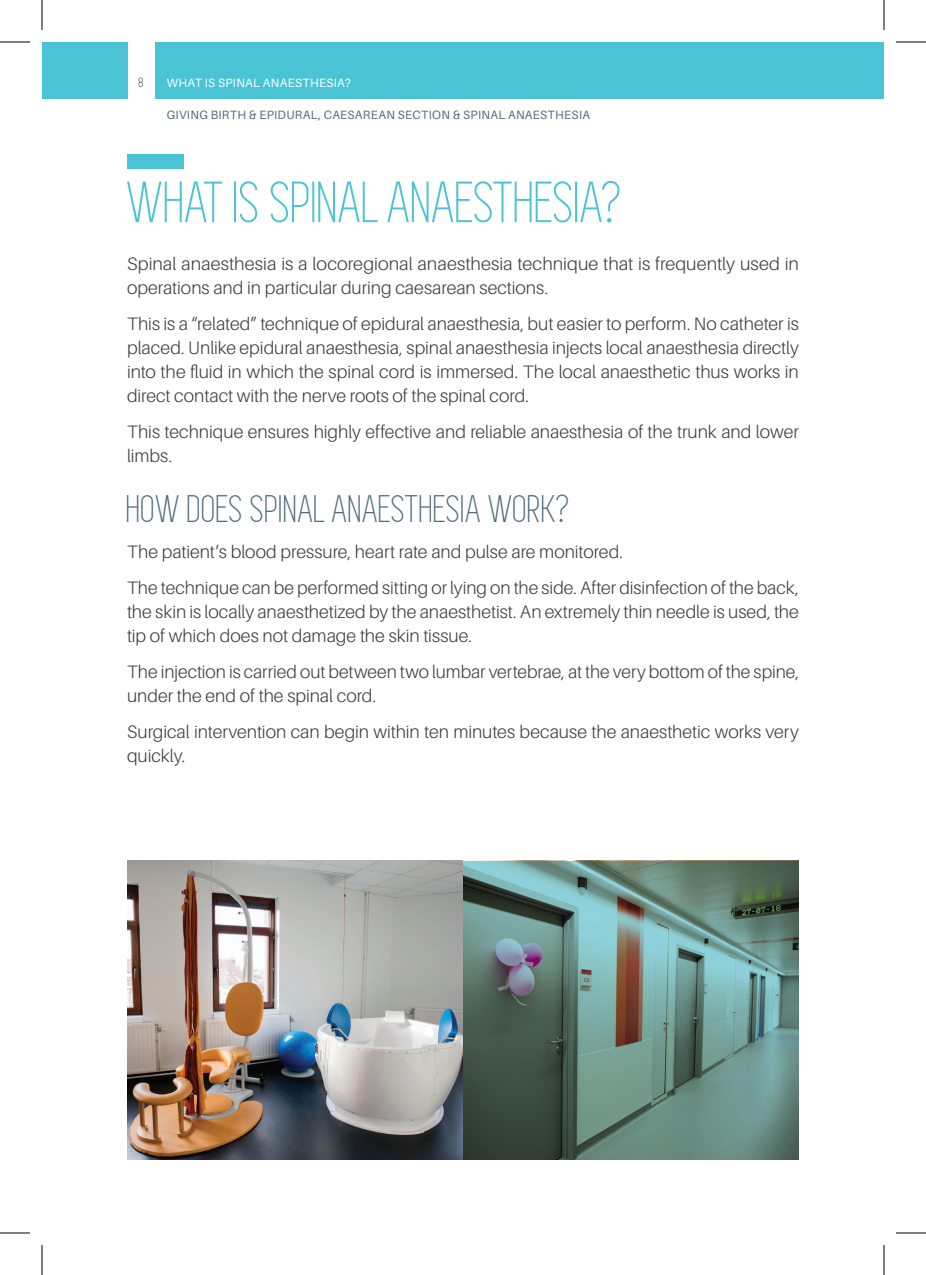
<style>
.page{position:relative;width:926px;height:1275px;background:#fff}
.page>*{position:absolute;margin:0;border:0;box-sizing:border-box;transform-origin:0 0}
.BODY{font:60px "Simplifica";color:#4ac4d5}
.BODY-2{font:40px "Simplifica";letter-spacing:.01em;color:#4d6d7e}
.BODY-3{font:300 18px/24px "Aileron";color:#3e3e3f}
.t1{font:14px "Simplifica";color:#231f20}
.t2{font:12px "Aileron";letter-spacing:.025em;color:#4d6d7e}
.t3{font:12px "Aileron";letter-spacing:.025em;color:#fff}
</style>
<div class="page">
<div style="left:42px;top:42px;width:85px;height:57px;background:#4ac4d5"></div>
<div style="left:155px;top:42px;width:729px;height:57px;background:#4ac4d5"></div>
<div style="left:127px;top:154px;width:57px;height:14px;background:#4ac4d5"></div>
<img style="left:463px;top:861px;width:336px;height:298px">
<img style="left:127px;top:861px;width:336px;height:298px">
<hr style="left:0;top:42px;width:30px;height:1px;background:#000">
<hr style="left:896px;top:42px;width:30px;height:1px;background:#000">
<hr style="left:0;top:1232px;width:30px;height:1px;background:#000">
<hr style="left:896px;top:1232px;width:30px;height:1px;background:#000">
<hr style="left:42px;top:0;width:1px;height:30px;background:#000">
<hr style="left:42px;top:1245px;width:1px;height:30px;background:#000">
<hr style="left:884px;top:0;width:1px;height:30px;background:#000">
<hr style="left:884px;top:1245px;width:1px;height:30px;background:#000">
<p class="t1" style="left:139px;top:75px;width:7px">8</p>
<p class="t3" style="left:167px;top:77px;width:185px">WHAT IS SPINAL ANAESTHESIA?</p>
<p class="t2" style="left:167px;top:109px;width:425px">GIVING BIRTH &amp; EPIDURAL, CAESAREAN SECTION &amp; SPINAL ANAESTHESIA</p>
<p class="BODY" style="left:127px;top:171px;width:498px">WHAT IS SPINAL ANAESTHESIA?</p>
<p class="BODY-3" style="left:127px;top:252px;width:673px">Spinal anaesthesia is a locoregional anaesthesia technique that is frequently used in operations and in particular during caesarean sections.</p>
<p class="BODY-3" style="left:127px;top:312px;width:673px;text-align:justify">This is a “related” technique of epidural anaesthesia, but easier to perform. No catheter is placed. Unlike epidural anaesthesia, spinal anaesthesia injects local anaesthesia directly into the fluid in which the spinal cord is immersed. The local anaesthetic thus works in direct contact with the nerve roots of the spinal cord.</p>
<p class="BODY-3" style="left:127px;top:420px;width:673px">This technique ensures highly effective and reliable anaesthesia of the trunk and lower limbs.</p>
<p class="BODY-2" style="left:127px;top:488px;width:445px">HOW DOES SPINAL ANAESTHESIA WORK?</p>
<p class="BODY-3" style="left:127px;top:540px;width:497px">The patient’s blood pressure, heart rate and pulse are monitored.</p>
<p class="BODY-3" style="left:127px;top:576px;width:673px;text-align:justify">The technique can be performed sitting or lying on the side. After disinfection of the back, the skin is locally anaesthetized by the anaesthetist. An extremely thin needle is used, the tip of which does not damage the skin tissue.</p>
<p class="BODY-3" style="left:127px;top:660px;width:674px">The injection is carried out between two lumbar vertebrae, at the very bottom of the spine, under the end of the spinal cord.</p>
<p class="BODY-3" style="left:127px;top:720px;width:673px">Surgical intervention can begin within ten minutes because the anaesthetic works very quickly.</p>
</div>
